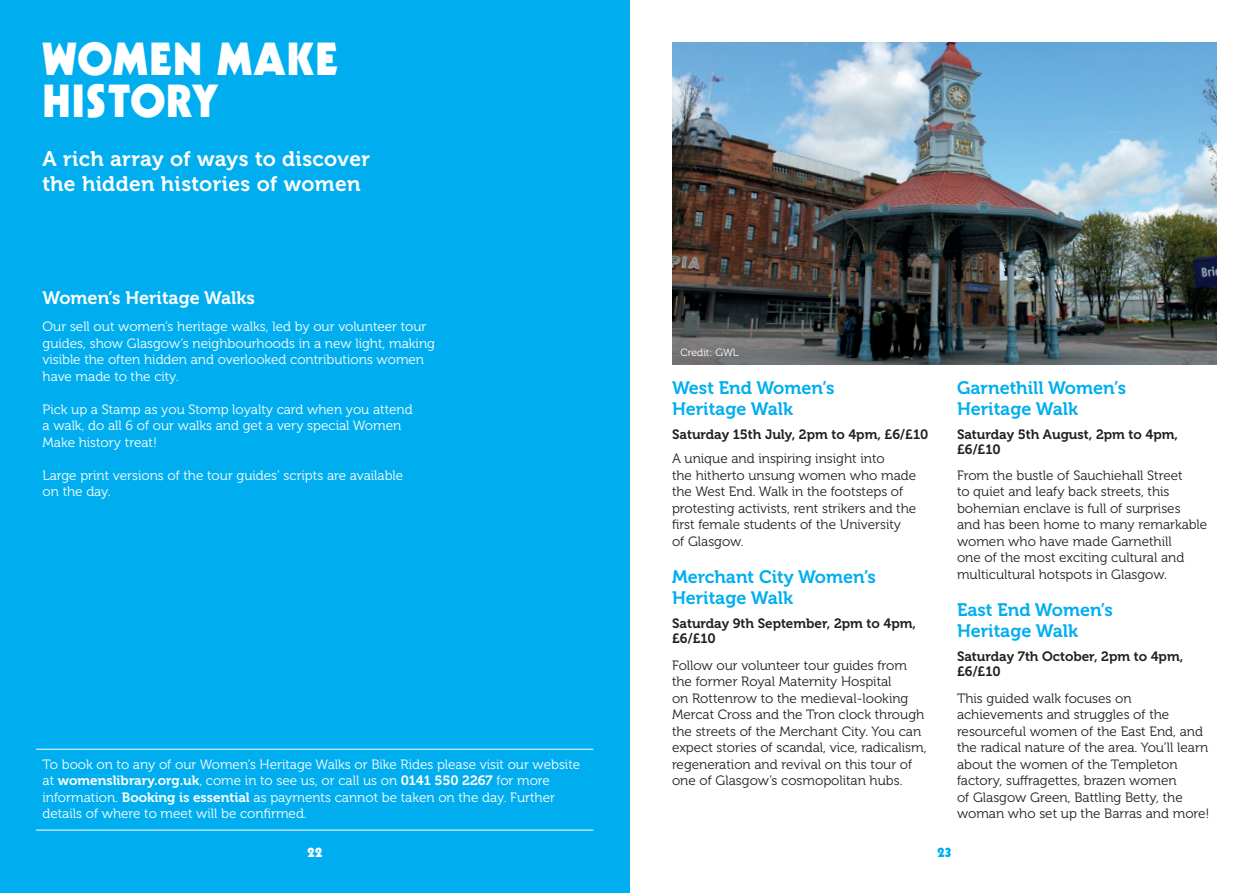
<style>
.page{position:relative;width:1259px;height:893px;background:#fff}
.page>*{position:absolute;margin:0;border:0;box-sizing:border-box;transform-origin:0 0}
.t1{font:900 45px/42px "Kabel LT Pro";letter-spacing:.03em;color:#fff}
.t2{font:21px/24.8px "Museo 700";letter-spacing:.015em;color:#fff}
.GWL_Programme_Event{font:18px/20.7px "Museo 700";color:#00aeef}
.GWL_Programme_Event-2{font:18px "Museo 700";color:#fff}
.GWL_Programme_Body{font:13.5px/16.5px "Museo 300";color:#231f20}
.GWL_Programme_Body-2{font:13.5px/16.5px "Museo 300";color:#fff}
.EVENT_COPY{font:13.5px/16.5px "Museo 300";color:#fff}
.GWL_Programme_Event-3{font:13.5px/15.6px "Museo 700";color:#231f20}
.t3{font:900 13.5px "Kabel LT Pro";color:#fff}
.t4{font:900 13.5px "Kabel LT Pro";color:#00aeef}
.GWL_Programme_Body-3{font:10.5px "Museo 300";color:#fff}
.s1{font-family:"Museo 700"}
</style>
<div class="page">
<div style="left:0;top:0;width:629px;height:893px;background:#00aeef"></div>
<img style="left:672px;top:43px;width:544px;height:321px">
<hr style="left:36px;top:830px;width:557px;height:1px;background:#fff">
<hr style="left:36px;top:749px;width:557px;height:1px;background:#fff">
<p class="t1" style="left:43px;top:38px;width:297px">WOMEN MAKE<br>HISTORY</p>
<p class="t2" style="left:43px;top:147px;width:329px">A rich array of ways to discover the hidden histories of women</p>
<p class="GWL_Programme_Event-2" style="left:43px;top:287px;width:214px">Women’s Heritage Walks</p>
<p class="GWL_Programme_Body-2" style="left:43px;top:319px;width:394px">Our sell out women’s heritage walks, led by our volunteer tour guides, show Glasgow’s neighbourhoods in a new light, making visible the often hidden and overlooked contributions women have made to the city.</p>
<p class="GWL_Programme_Body-2" style="left:43px;top:401px;width:372px">Pick up a Stamp as you Stomp loyalty card when you attend a walk, do all 6 of our walks and get a very special Women<br>Make history treat!</p>
<p class="GWL_Programme_Body-2" style="left:43px;top:467px;width:362px">Large print versions of the tour guides’ scripts are available on the day.</p>
<p class="GWL_Programme_Body-3" style="left:680px;top:347px;width:59px">Credit: GWL</p>
<p class="GWL_Programme_Event" style="left:672px;top:378px;width:164px">West End Women’s<br>Heritage Walk</p>
<p class="GWL_Programme_Event-3" style="left:672px;top:427px;width:258px">Saturday 15th July, 2pm to 4pm, £6/£10</p>
<p class="GWL_Programme_Body" style="left:672px;top:451px;width:246px">A unique and inspiring insight into<br>the hitherto unsung women who made the West End. Walk in the footsteps of protesting activists, rent strikers and the first female students of the University of Glasgow.</p>
<p class="GWL_Programme_Event" style="left:672px;top:567px;width:205px">Merchant City Women’s<br>Heritage Walk</p>
<p class="GWL_Programme_Event-3" style="left:672px;top:615px;width:246px">Saturday 9th September, 2pm to 4pm, £6/£10</p>
<p class="GWL_Programme_Body" style="left:672px;top:657px;width:256px">Follow our volunteer tour guides from the former Royal Maternity Hospital<br>on Rottenrow to the medieval-looking Mercat Cross and the Tron clock through the streets of the Merchant City. You can expect stories of scandal, vice, radicalism, regeneration and revival on this tour of one of Glasgow’s cosmopolitan hubs.</p>
<p class="GWL_Programme_Event" style="left:957px;top:378px;width:171px">Garnethill Women’s<br>Heritage Walk</p>
<p class="GWL_Programme_Event-3" style="left:957px;top:427px;width:223px">Saturday 5th August, 2pm to 4pm, £6/£10</p>
<p class="GWL_Programme_Body" style="left:957px;top:467px;width:252px">From the bustle of Sauchiehall Street<br>to quiet and leafy back streets, this bohemian enclave is full of surprises and has been home to many remarkable women who have made Garnethill<br>one of the most exciting cultural and multicultural hotspots in Glasgow.</p>
<p class="GWL_Programme_Event" style="left:957px;top:600px;width:157px">East End Women’s<br>Heritage Walk</p>
<p class="GWL_Programme_Event-3" style="left:957px;top:648px;width:228px">Saturday 7th October, 2pm to 4pm, £6/£10</p>
<p class="GWL_Programme_Body" style="left:957px;top:690px;width:254px">This guided walk focuses on achievements and struggles of the resourceful women of the East End, and the radical nature of the area. You’ll learn about the women of the Templeton factory, suffragettes, brazen women<br>of Glasgow Green, Battling Betty, the woman who set up the Barras and more!</p>
<p class="EVENT_COPY" style="left:43px;top:756px;width:539px">To book on to any of our Women’s Heritage Walks or Bike Rides please visit our website at <span class="s1">womenslibrary.org.uk</span>, come in to see us, or call us on <span class="s1">0141 550 2267</span> for more information. <span class="s1">Booking is essential</span> as payments cannot be taken on the day. Further details of where to meet will be confirmed.</p>
<p class="t3" style="left:307px;top:843px;width:16px">22</p>
<p class="t4" style="left:937px;top:843px;width:15px">23</p>
</div>
